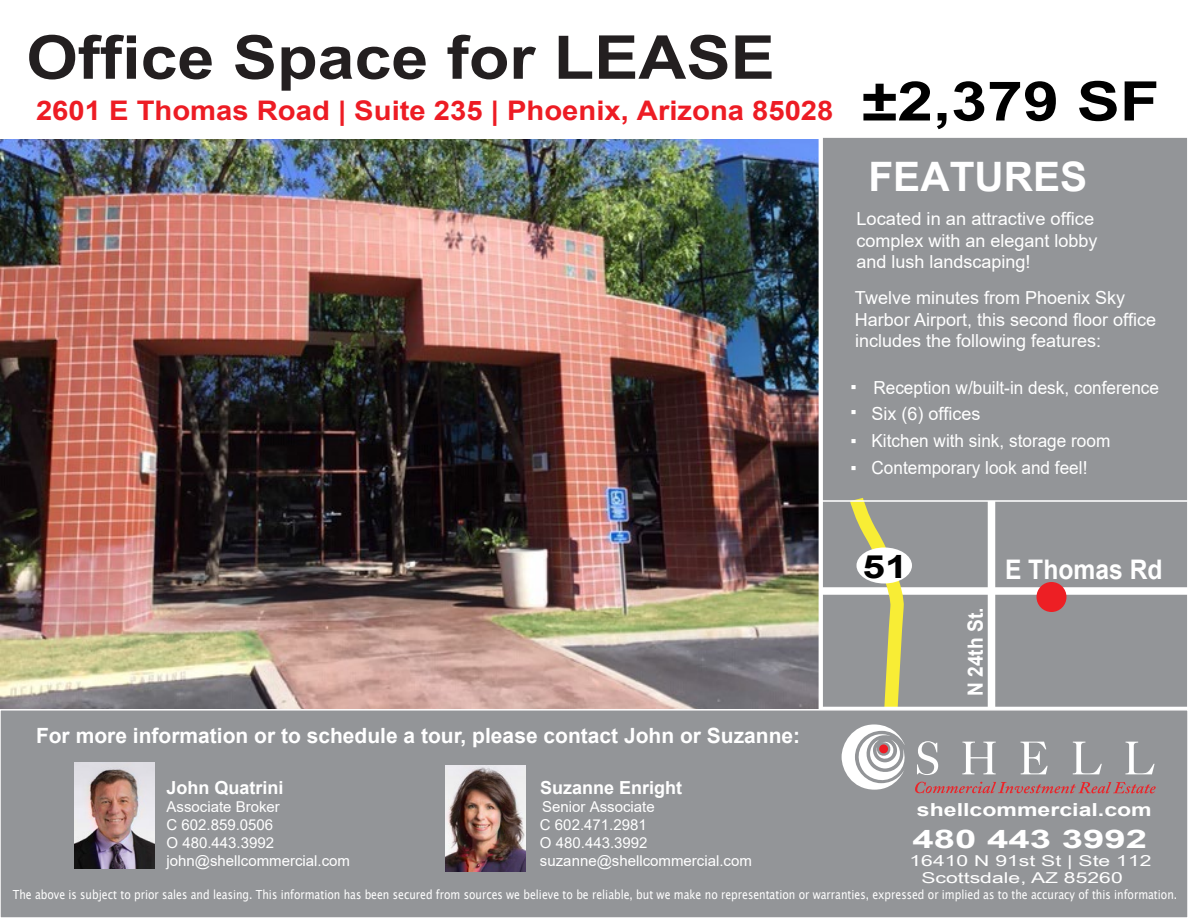
<style>
.page{position:relative;width:1188px;height:918px;background:#fff}
.page>*{position:absolute;margin:0;border:0;box-sizing:border-box;transform-origin:0 0}
.t1{font:700 60.45px "Arial";color:#231f20;scale:1.1 1}
.t2{font:700 54.6px "Arial";color:#000;scale:1.18 1}
.t3{font:700 40.65px "Arial";color:#fff}
.t4{font:700 32.1px "Arial";color:#000;scale:1.27 1}
.t5{font:700 27px "Arial";color:#ed1c24;scale:1.08 1}
.t6{font:700 27px "Arial";color:#fff;scale:.91 1}
.t7{font:700 25.65px "Arial";color:#fff;scale:1.49 1}
.t8{font:700 21px "Arial";color:#fff}
.t9{font:700 21px "Arial";color:#fff;scale:.91 1}
.t10{font:18px/21.6px "Arial";color:#fff}
.t11{font:18px "Arial";color:#fff;scale:.96 1}
.t12{font:700 18px "Arial";color:#fff}
.t13{font:700 18px "Arial";color:#fff;scale:1.28 1}
.t14{font:15px/18px "Arial";color:#fff}
.t15{font:15px/16.8px "Arial Narrow";color:#fff;scale:1.72 1}
.t16{font:12.45px "Lucida Sans Unicode";color:#fff;scale:.84 1}
</style>
<div class="page">
<img style="left:0;top:140px;width:819px;height:569px">
<div style="left:0;top:710px;width:1188px;height:208px;background:#939598"></div>
<div style="left:0;top:709px;width:1188px;height:209px;border:2px solid #fff"></div>
<svg style="left:915px;top:782px;width:241px;height:11px"></svg>
<svg style="left:917px;top:741px;width:21px;height:34px"></svg>
<svg style="left:962px;top:742px;width:34px;height:32px"></svg>
<svg style="left:1021px;top:742px;width:27px;height:32px"></svg>
<svg style="left:1073px;top:742px;width:29px;height:32px"></svg>
<svg style="left:1125px;top:742px;width:30px;height:32px"></svg>
<svg style="left:842px;top:709px;width:67px;height:81px"></svg>
<img style="left:446px;top:766px;width:80px;height:106px">
<img style="left:75px;top:762px;width:79px;height:107px">
<div style="left:823px;top:137px;width:364px;height:570px;background:#939598"></div>
<h1 class="t1" style="left:26px;top:15px;width:682px">Office Space for LEASE</h1>
<h3 class="t5" style="left:36px;top:92px;width:740px">2601 E Thomas Road | Suite 235 | Phoenix, Arizona 85028</h3>
<h2 class="t2" style="left:862px;top:63px;width:254px">±2,379 SF</h2>
<h3 class="t3" style="left:868px;top:148px;width:220px">FEATURES</h3>
<p class="t10" style="left:856px;top:208px;width:243px">Located in an attractive office complex with an elegant lobby and lush landscaping!</p>
<p class="t10" style="left:855px;top:287px;width:303px">Twelve minutes from Phoenix Sky<br>Harbor Airport, this second floor office includes the following features:</p>
<p class="t10" style="left:851px;top:375px;width:8px">▪</p>
<p class="t11" style="left:873px;top:375px;width:299px">Reception w/built-in desk, conference</p>
<p class="t10" style="left:851px;top:399px;width:132px;line-height:27.6px">▪ Six (6) offices ▪</p>
<p class="t11" style="left:872px;top:428px;width:250px">Kitchen with sink, storage room</p>
<p class="t10" style="left:851px;top:456px;width:238px">▪ Contemporary look and feel!</p>
<p class="t8" style="left:36px;top:720px;width:766px">For more information or to schedule a tour, please contact John or Suzanne:</p>
<p class="t12" style="left:166px;top:775px;width:119px">John Quatrini</p>
<p class="t14" style="left:166px;top:798px;width:185px">Associate Broker<br>C 602.859.0506<br>O 480.443.3992 john@shellcommercial.com</p>
<p class="t12" style="left:540px;top:775px;width:144px">Suzanne Enright</p>
<p class="t14" style="left:540px;top:798px;width:213px">Senior Associate<br>C 602.471.2981<br>O 480.443.3992 suzanne@shellcommercial.com</p>
<h3 class="t4" style="left:862px;top:544px;width:37px">51</h3>
<h3 class="t6" style="left:1005px;top:551px;width:175px">E Thomas Rd</h3>
<p class="t9" style="left:961px;top:696px;width:99px;rotate:-90deg">N 24th St.</p>
<p class="t13" style="left:917px;top:797px;width:185px">shellcommercial.com</p>
<h3 class="t7" style="left:912px;top:821px;width:159px">480 443 3992</h3>
<p class="t15" style="left:921px;top:852px;width:135px;text-indent:-12px">16410 N 91st St | Ste 112<br>Scottsdale, AZ 85260</p>
<p class="t16" style="left:13px;top:885px;width:1388px">The above is subject to prior sales and leasing. This information has been secured from sources we believe to be reliable, but we make no representation or warranties, expressed or implied as to the accuracy of this information.</p>
</div>
